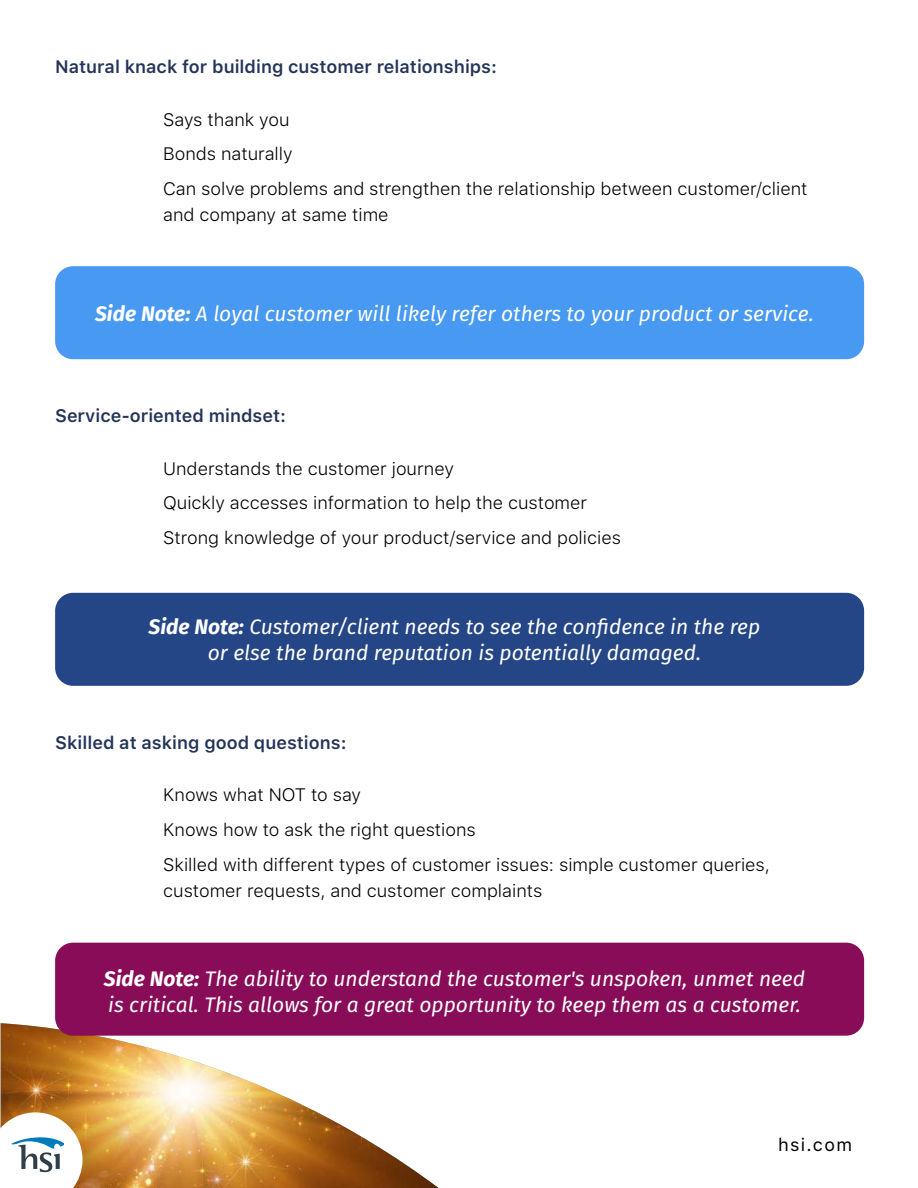
<style>
.page{position:relative;width:918px;height:1188px;background:#fff}
.page>*{position:absolute;margin:0;border:0;box-sizing:border-box;transform-origin:0 0}
.t1{font:italic 21px/26.2px "Fira Sans";color:#fff;text-align:center}
.t2{font:300 18px/34.5px "SF Pro Text";color:#000}
.t3{font:600 18px "SF Pro Text";color:#25355a}
.t4{font:18px "SF Pro Text";letter-spacing:.075em;color:#000}
.s1{font-weight:700}
</style>
<div class="page">
<img style="left:1px;top:1023px;width:438px;height:165px">
<svg style="left:0;top:1112px;width:83px;height:76px"></svg>
<div style="left:55px;top:266px;width:809px;height:93px;background:#4899f1;border-radius:18px"></div>
<div style="left:55px;top:593px;width:809px;height:93px;background:#254686;border-radius:18px"></div>
<div style="left:55px;top:943px;width:809px;height:93px;background:#890c58;border-radius:18px"></div>
<p class="t3" style="left:55px;top:54px;width:444px">Natural knack for building customer relationships:</p>
<p class="t2" style="left:163px;top:102px;width:646px">Says thank you<br>Bonds naturally<br>Can solve problems and strengthen the relationship between customer/client</p>
<p class="t2" style="left:163px;top:197px;width:227px">and company at same time</p>
<p class="t1" style="left:95px;top:300px;width:720px"><span class="s1">Side Note:</span> A loyal customer will likely refer others to your product or service.</p>
<p class="t3" style="left:55px;top:403px;width:232px">Service-oriented mindset:</p>
<p class="t2" style="left:163px;top:451px;width:459px">Understands the customer journey<br>Quickly accesses information to help the customer<br>Strong knowledge of your product/service and policies</p>
<p class="t1" style="left:149px;top:613px;width:613px"><span class="s1">Side Note:</span> Customer/client needs to see the confidence in the rep or else the brand reputation is potentially damaged.</p>
<p class="t3" style="left:55px;top:730px;width:293px">Skilled at asking good questions:</p>
<p class="t2" style="left:163px;top:777px;width:609px">Knows what NOT to say<br>Knows how to ask the right questions<br>Skilled with different types of customer issues: simple customer queries,</p>
<p class="t2" style="left:163px;top:872px;width:381px">customer requests, and customer complaints</p>
<p class="t1" style="left:104px;top:965px;width:703px;text-align:left"><span class="s1">Side Note:</span> The ability to understand the customer's unspoken, unmet need is critical. This allows for a great opportunity to keep them as a customer.</p>
<p class="t4" style="left:778px;top:1132px;width:76px">hsi.com</p>
</div>
